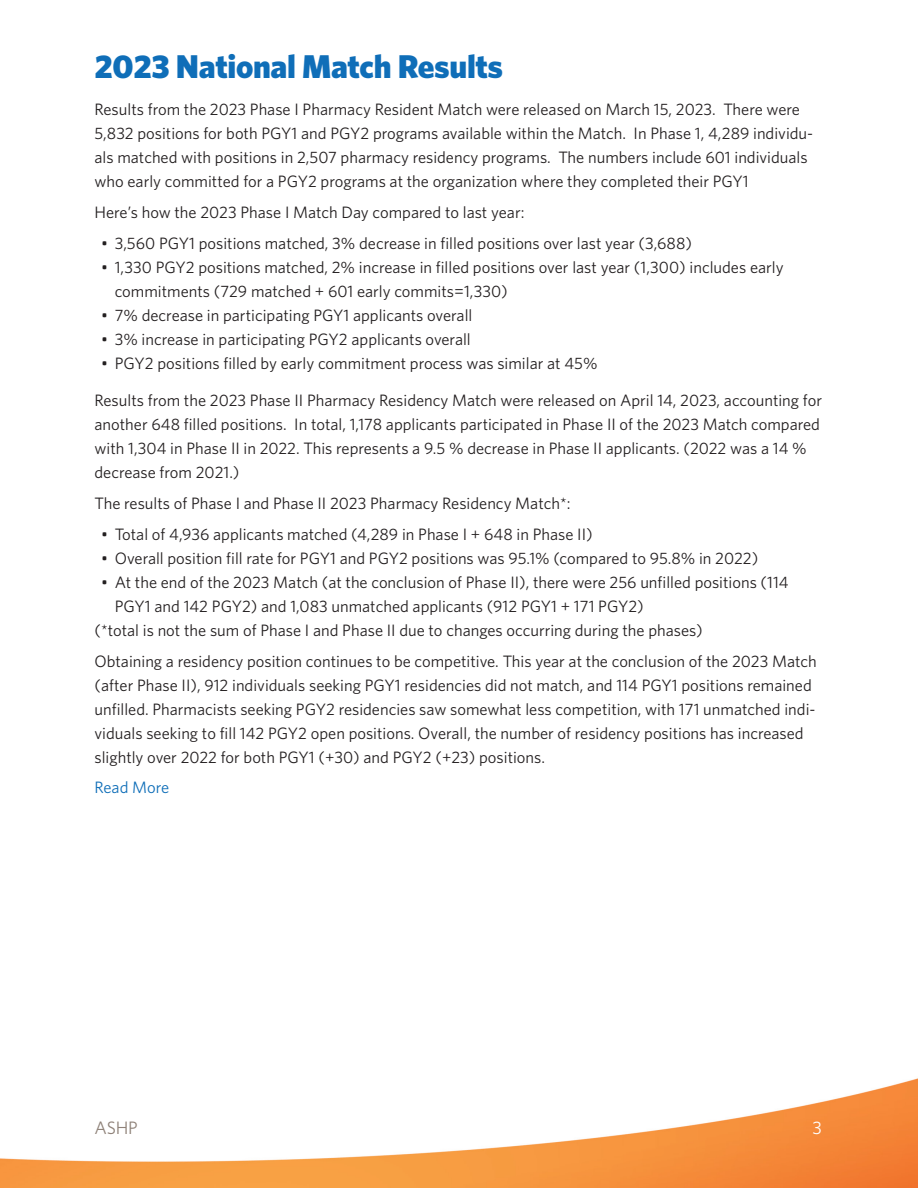
<style>
.page{position:relative;width:918px;height:1188px;background:#fff}
.page>*{position:absolute;margin:0;border:0;box-sizing:border-box;transform-origin:0 0}
.sub1{font:900 33px "Whitney";letter-spacing:-.01em;color:#0f6eb8}
.t1{font:18px "Whitney";color:#8f8279}
.t2{font:18px "Whitney";color:#fff}
.bt{font:16.5px/24px "Whitney";color:#231f20}
.bt-2{font:16.5px "Whitney";color:#0f6eb8}
</style>
<div class="page">
<img style="left:1px;top:1078px;width:917px;height:110px">
<img style="left:0;top:921px;width:1px;height:267px">
<p class="sub1" style="left:94px;top:46px;width:410px">2023 National Match Results</p>
<p class="bt" style="left:94px;top:97px;width:720px">Results from the 2023 Phase I Pharmacy Resident Match were released on March 15, 2023. There were 5,832 positions for both PGY1 and PGY2 programs available within the Match. In Phase 1, 4,289 individu&shy;als matched with positions in 2,507 pharmacy residency programs. The numbers include 601 individuals who early committed for a PGY2 programs at the organization where they completed their PGY1</p>
<p class="bt" style="left:94px;top:200px;width:431px">Here’s how the 2023 Phase I Match Day compared to last year:</p>
<p class="bt" style="left:101px;top:231px;width:592px">• 3,560 PGY1 positions matched, 3% decrease in filled positions over last year (3,688)</p>
<p class="bt" style="left:115px;top:255px;width:670px;text-indent:-14px">• 1,330 PGY2 positions matched, 2% increase in filled positions over last year (1,300) includes early commitments (729 matched + 601 early commits=1,330)</p>
<p class="bt" style="left:101px;top:303px;width:373px">• 7% decrease in participating PGY1 applicants overall</p>
<p class="bt" style="left:101px;top:327px;width:371px">• 3% increase in participating PGY2 applicants overall</p>
<p class="bt" style="left:101px;top:351px;width:498px">• PGY2 positions filled by early commitment process was similar at 45%</p>
<p class="bt" style="left:94px;top:388px;width:729px">Results from the 2023 Phase II Pharmacy Residency Match were released on April 14, 2023, accounting for another 648 filled positions. In total, 1,178 applicants participated in Phase II of the 2023 Match compared with 1,304 in Phase II in 2022. This represents a 9.5 % decrease in Phase II applicants. (2022 was a 14 % decrease from 2021.)</p>
<p class="bt" style="left:94px;top:491px;width:478px">The results of Phase I and Phase II 2023 Pharmacy Residency Match*:</p>
<p class="bt" style="left:101px;top:522px;width:493px">• Total of 4,936 applicants matched (4,289 in Phase I + 648 in Phase II)</p>
<p class="bt" style="left:101px;top:546px;width:658px">• Overall position fill rate for PGY1 and PGY2 positions was 95.1% (compared to 95.8% in 2022)</p>
<p class="bt" style="left:115px;top:570px;width:675px;text-indent:-14px">• At the end of the 2023 Match (at the conclusion of Phase II), there were 256 unfilled positions (114<br>PGY1 and 142 PGY2) and 1,083 unmatched applicants (912 PGY1 + 171 PGY2)</p>
<p class="bt" style="left:94px;top:618px;width:610px">(*total is not the sum of Phase I and Phase II due to changes occurring during the phases)</p>
<p class="bt" style="left:94px;top:648px;width:724px">Obtaining a residency position continues to be competitive. This year at the conclusion of the 2023 Match (after Phase II), 912 individuals seeking PGY1 residencies did not match, and 114 PGY1 positions remained unfilled. Pharmacists seeking PGY2 residencies saw somewhat less competition, with 171 unmatched indi&shy;viduals seeking to fill 142 PGY2 open positions. Overall, the number of residency positions has increased slightly over 2022 for both PGY1 (+30) and PGY2 (+23) positions.</p>
<p class="bt-2" style="left:94px;top:778px;width:76px">Read More</p>
<p class="t1" style="left:94px;top:1117px;width:45px">ASHP</p>
<p class="t2" style="left:813px;top:1117px;width:11px">3</p>
</div>
